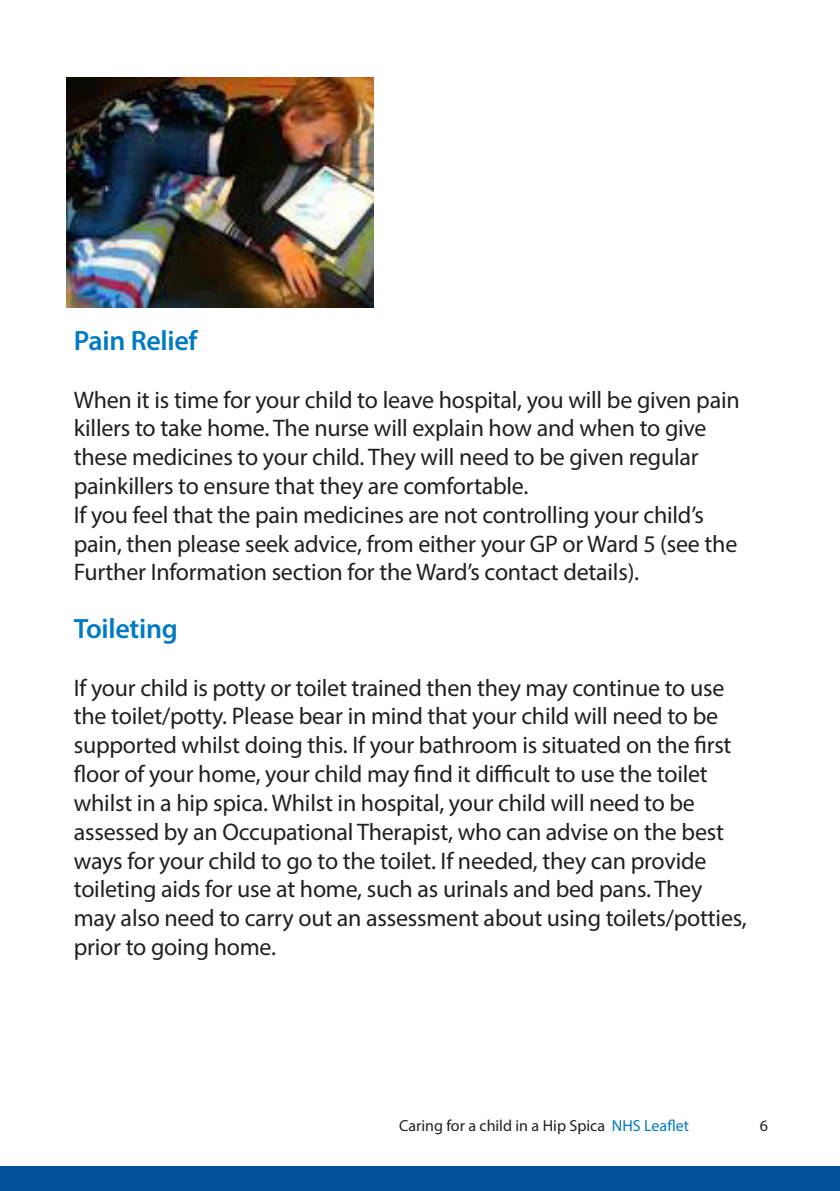
<style>
.page{position:relative;width:840px;height:1191px;background:#fff}
.page>*{position:absolute;margin:0;border:0;box-sizing:border-box;transform-origin:0 0}
.t1{font:600 28px "Myriad Pro";letter-spacing:-.01em;color:#007ac2}
.t2{font:24px/28.8px "Myriad Pro";letter-spacing:-.01em;color:#231f20}
.t3{font:16px "Myriad Pro";color:#231f20}
.s1{color:#007ac2}
</style>
<div class="page">
<div style="left:0;top:1166px;width:839px;height:25px;background:#01529a"></div>
<img style="left:66px;top:77px;width:307px;height:230px">
<p class="t1" style="left:74px;top:323px;width:125px">Pain Relief</p>
<p class="t2" style="left:74px;top:385px;width:667px">When it is time for your child to leave hospital, you will be given pain killers to take home. The nurse will explain how and when to give these medicines to your child. They will need to be given regular painkillers to ensure that they are comfortable.</p>
<p class="t2" style="left:74px;top:500px;width:664px">If you feel that the pain medicines are not controlling your child’s pain, then please seek advice, from either your GP or Ward 5 (see the<br>Further Information section for the Ward’s contact details).</p>
<p class="t1" style="left:74px;top:611px;width:105px">Toileting</p>
<p class="t2" style="left:74px;top:673px;width:674px">If your child is potty or toilet trained then they may continue to use the toilet/potty. Please bear in mind that your child will need to be supported whilst doing this. If your bathroom is situated on the first floor of your home, your child may find it difficult to use the toilet whilst in a hip spica. Whilst in hospital, your child will need to be assessed by an Occupational Therapist, who can advise on the best ways for your child to go to the toilet. If needed, they can provide toileting aids for use at home, such as urinals and bed pans. They may also need to carry out an assessment about using toilets/potties, prior to going home.</p>
<p class="t3" style="left:399px;top:1115px;width:291px">Caring for a child in a Hip Spica <span class="s1">NHS Leaflet</span></p>
<p class="t3" style="left:759px;top:1115px;width:10px">6</p>
</div>
